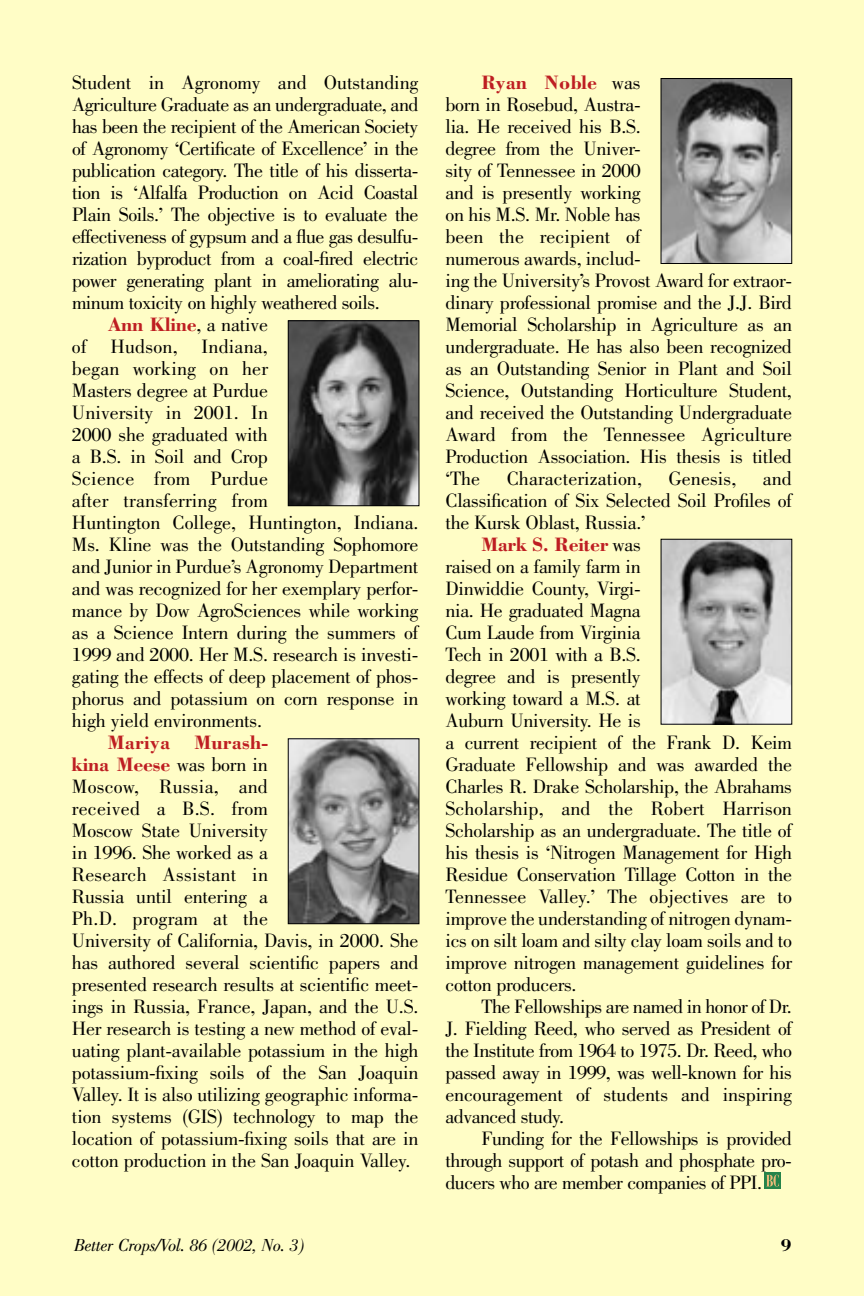
<style>
.page{position:relative;width:864px;height:1296px;background:#fffdc6}
.page>*{position:absolute;margin:0;border:0;box-sizing:border-box;transform-origin:0 0}
.t1{font:20px/22px "Bodoni";letter-spacing:-.015em;color:#000}
.t2{font:20px "Bodoni";letter-spacing:.01em;color:#000}
.t3{font:20px "Bodoni";letter-spacing:.005em;color:#000}
.t4{font:700 20px "Bodoni";letter-spacing:-.015em;color:#be1e22}
.t5{font:italic 18px "Bodoni";letter-spacing:-.015em;color:#000}
.t6{font:700 18px "Bodoni";color:#000}
.s1{font-weight:400;color:#000}
.s2{font-weight:700;color:#be1e22}
</style>
<div class="page">
<svg style="left:765px;top:1173px;width:16px;height:16px"></svg>
<svg style="left:766px;top:1175px;width:13px;height:12px"></svg>
<img style="left:290px;top:323px;width:127px;height:181px">
<div style="left:288px;top:321px;width:131px;height:185px;border:1px solid #000"></div>
<img style="left:290px;top:741px;width:127px;height:181px">
<div style="left:288px;top:739px;width:131px;height:185px;border:1px solid #000"></div>
<img style="left:663px;top:80px;width:127px;height:182px">
<div style="left:661px;top:78px;width:131px;height:186px;border:1px solid #000"></div>
<img style="left:663px;top:541px;width:127px;height:181px">
<p class="t1" style="left:72px;top:73px;width:348px">Student in Agronomy and Outstanding</p>
<p class="t1" style="left:72px;top:95px;width:348px">Agriculture Graduate as an undergraduate, and</p>
<p class="t1" style="left:72px;top:117px;width:348px">has been the recipient of the American Society</p>
<p class="t1" style="left:72px;top:139px;width:348px">of Agronomy ‘Certificate of Excellence’ in the</p>
<p class="t1" style="left:72px;top:161px;width:348px">publication category. The title of his disserta-</p>
<p class="t1" style="left:72px;top:183px;width:348px">tion is ‘Alfalfa Production on Acid Coastal</p>
<p class="t1" style="left:72px;top:205px;width:348px">Plain Soils.’ The objective is to evaluate the</p>
<p class="t1" style="left:72px;top:227px;width:348px">effectiveness of gypsum and a flue gas desulfu-</p>
<p class="t1" style="left:72px;top:249px;width:348px">rization byproduct from a coal-fired electric</p>
<p class="t1" style="left:72px;top:271px;width:348px">power generating plant in ameliorating alu-</p>
<p class="t1" style="left:72px;top:293px;width:309px">minum toxicity on highly weathered soils.</p>
<p class="t4" style="left:108px;top:318px;width:161px">Ann Kline<span class="s1">, a native</span></p>
<p class="t2" style="left:72px;top:339px;width:197px">of Hudson, Indiana,</p>
<p class="t2" style="left:72px;top:361px;width:197px">began working on her</p>
<p class="t1" style="left:72px;top:381px;width:198px">Masters degree at Purdue</p>
<p class="t1" style="left:72px;top:403px;width:198px">University in 2001. In</p>
<p class="t1" style="left:72px;top:425px;width:197px">2000 she graduated with</p>
<p class="t1" style="left:72px;top:447px;width:197px">a B.S. in Soil and Crop</p>
<p class="t2" style="left:72px;top:471px;width:198px">Science from Purdue</p>
<p class="t2" style="left:72px;top:493px;width:198px">after transferring from</p>
<p class="t1" style="left:72px;top:513px;width:348px">Huntington College, Huntington, Indiana.</p>
<p class="t1" style="left:72px;top:535px;width:348px">Ms. Kline was the Outstanding Sophomore</p>
<p class="t1" style="left:72px;top:557px;width:348px">and Junior in Purdue’s Agronomy Department</p>
<p class="t1" style="left:72px;top:579px;width:348px">and was recognized for her exemplary perfor-</p>
<p class="t1" style="left:72px;top:601px;width:348px">mance by Dow AgroSciences while working</p>
<p class="t1" style="left:72px;top:623px;width:348px">as a Science Intern during the summers of</p>
<p class="t1" style="left:72px;top:645px;width:348px">1999 and 2000. Her M.S. research is investi-</p>
<p class="t1" style="left:72px;top:667px;width:348px">gating the effects of deep placement of phos-</p>
<p class="t1" style="left:72px;top:689px;width:348px">phorus and potassium on corn response in</p>
<p class="t1" style="left:72px;top:711px;width:192px">high yield environments.</p>
<p class="t1" style="left:72px;top:733px;width:348px;text-indent:36px"><span class="s2">Mariya Murash-<br>kina Meese</span> was born in<br>Moscow, Russia, and<br>received a B.S. from<br>Moscow State University<br>in 1996. She worked as a<br>Research Assistant in<br>Russia until entering a<br>Ph.D. program at the<br>University of California, Davis, in 2000. She has authored several scientific papers and presented research results at scientific meet&shy;ings in Russia, France, Japan, and the U.S.<br>Her research is testing a new method of eval&shy;uating plant-available potassium in the high potassium-fixing soils of the San Joaquin Valley. It is also utilizing geographic informa&shy;tion systems (GIS) technology to map the location of potassium-fixing soils that are in cotton production in the San Joaquin Valley.</p>
<p class="t1" style="left:445px;top:73px;width:348px;text-indent:36px"><span class="s2">Ryan Noble</span> was<br>born in Rosebud, Austra-<br>lia. He received his B.S.<br>degree from the Univer-<br>sity of Tennessee in 2000<br>and is presently working<br>on his M.S. Mr. Noble has<br>been the recipient of<br>numerous awards, includ-<br>ing the University’s Provost Award for extraor&shy;dinary professional promise and the J.J. Bird<br>Memorial Scholarship in Agriculture as an undergraduate. He has also been recognized as an Outstanding Senior in Plant and Soil<br>Science, Outstanding Horticulture Student, and received the Outstanding Undergraduate<br>Award from the Tennessee Agriculture<br>Production Association. His thesis is titled ‘The</p>
<p class="t3" style="left:507px;top:471px;width:137px">Characterization,</p>
<p class="t3" style="left:669px;top:471px;width:69px">Genesis,</p>
<p class="t1" style="left:763px;top:469px;width:31px">and</p>
<p class="t1" style="left:445px;top:491px;width:348px">Classification of Six Selected Soil Profiles of</p>
<p class="t1" style="left:445px;top:513px;width:202px">the Kursk Oblast, Russia.’</p>
<p class="t4" style="left:481px;top:538px;width:161px">Mark S. Reiter <span class="s1">was</span></p>
<p class="t1" style="left:445px;top:557px;width:197px">raised on a family farm in</p>
<p class="t1" style="left:445px;top:579px;width:197px">Dinwiddie County, Virgi-</p>
<p class="t1" style="left:445px;top:601px;width:197px">nia. He graduated Magna</p>
<p class="t1" style="left:445px;top:623px;width:197px">Cum Laude from Virginia</p>
<p class="t1" style="left:445px;top:645px;width:197px">Tech in 2001 with a B.S.</p>
<p class="t1" style="left:445px;top:667px;width:197px">degree and is presently</p>
<p class="t1" style="left:445px;top:689px;width:197px">working toward a M.S. at</p>
<p class="t1" style="left:445px;top:711px;width:197px">Auburn University. He is</p>
<p class="t1" style="left:445px;top:733px;width:348px">a current recipient of the Frank D. Keim</p>
<p class="t1" style="left:445px;top:755px;width:348px">Graduate Fellowship and was awarded the</p>
<p class="t1" style="left:445px;top:777px;width:348px">Charles R. Drake Scholarship, the Abrahams</p>
<p class="t3" style="left:445px;top:801px;width:348px">Scholarship, and the Robert Harrison</p>
<p class="t1" style="left:445px;top:821px;width:348px">Scholarship as an undergraduate. The title of</p>
<p class="t1" style="left:445px;top:843px;width:348px">his thesis is ‘Nitrogen Management for High</p>
<p class="t1" style="left:445px;top:865px;width:348px">Residue Conservation Tillage Cotton in the</p>
<p class="t1" style="left:445px;top:887px;width:348px">Tennessee Valley.’ The objectives are to</p>
<p class="t1" style="left:445px;top:909px;width:348px">improve the understanding of nitrogen dynam-</p>
<p class="t1" style="left:445px;top:931px;width:348px">ics on silt loam and silty clay loam soils and to</p>
<p class="t1" style="left:445px;top:953px;width:348px">improve nitrogen management guidelines for</p>
<p class="t1" style="left:445px;top:975px;width:133px">cotton producers.</p>
<p class="t1" style="left:481px;top:997px;width:312px">The Fellowships are named in honor of Dr.</p>
<p class="t1" style="left:445px;top:1019px;width:348px">J. Fielding Reed, who served as President of</p>
<p class="t1" style="left:445px;top:1041px;width:348px">the Institute from 1964 to 1975. Dr. Reed, who</p>
<p class="t1" style="left:445px;top:1063px;width:348px">passed away in 1999, was well-known for his</p>
<p class="t1" style="left:445px;top:1085px;width:348px">encouragement of students and inspiring</p>
<p class="t1" style="left:445px;top:1107px;width:120px">advanced study.</p>
<p class="t1" style="left:481px;top:1129px;width:312px">Funding for the Fellowships is provided</p>
<p class="t1" style="left:445px;top:1151px;width:348px">through support of potash and phosphate pro-</p>
<p class="t1" style="left:445px;top:1173px;width:318px">ducers who are member companies of PPI.</p>
<p class="t5" style="left:74px;top:1239px;width:232px">Better Crops/Vol. 86 (2002, No. 3)</p>
<p class="t6" style="left:781px;top:1239px;width:12px">9</p>
</div>
